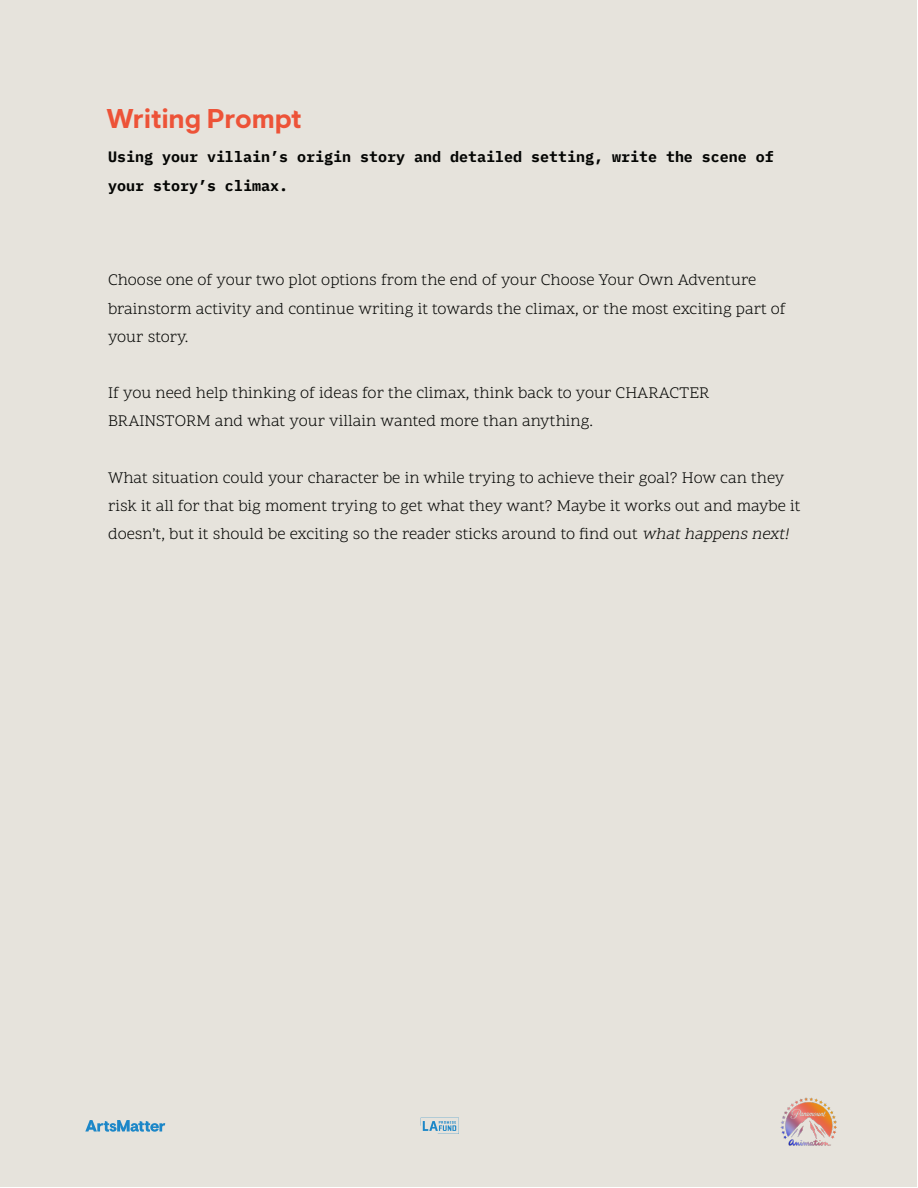
<style>
.page{position:relative;width:918px;height:1188px;background:#fff}
.page>*{position:absolute;margin:0;border:0;box-sizing:border-box;transform-origin:0 0}
.t1{font:700 27px "Visuelt";color:#ed5338}
.t2{font:16.5px/28.2px "Scope One";color:#040503}
.t3{font:700 15px/28.2px "IBM Plex Mono";color:#040503}
.s1{font-style:italic}
</style>
<div class="page">
<div style="left:1px;top:1px;width:916px;height:1186px;background:#e6e3dc"></div>
<svg style="left:85px;top:1120px;width:80px;height:12px"></svg>
<svg style="left:422px;top:1118px;width:37px;height:16px"></svg>
<img style="left:780px;top:1097px;width:57px;height:49px">
<p class="t1" style="left:106px;top:103px;width:197px">Writing Prompt</p>
<p class="t3" style="left:108px;top:142px;width:667px">Using your villain’s origin story and detailed setting, write the scene of your story’s climax.</p>
<p class="t2" style="left:108px;top:267px;width:679px">Choose one of your two plot options from the end of your Choose Your Own Adventure brainstorm activity and continue writing it towards the climax, or the most exciting part of your story.</p>
<p class="t2" style="left:108px;top:380px;width:603px">If you need help thinking of ideas for the climax, think back to your CHARACTER<br>BRAINSTORM and what your villain wanted more than anything.</p>
<p class="t2" style="left:108px;top:465px;width:694px">What situation could your character be in while trying to achieve their goal? How can they risk it all for that big moment trying to get what they want? Maybe it works out and maybe it doesn’t, but it should be exciting so the reader sticks around to find out <span class="s1">whathappens next!</span></p>
</div>
